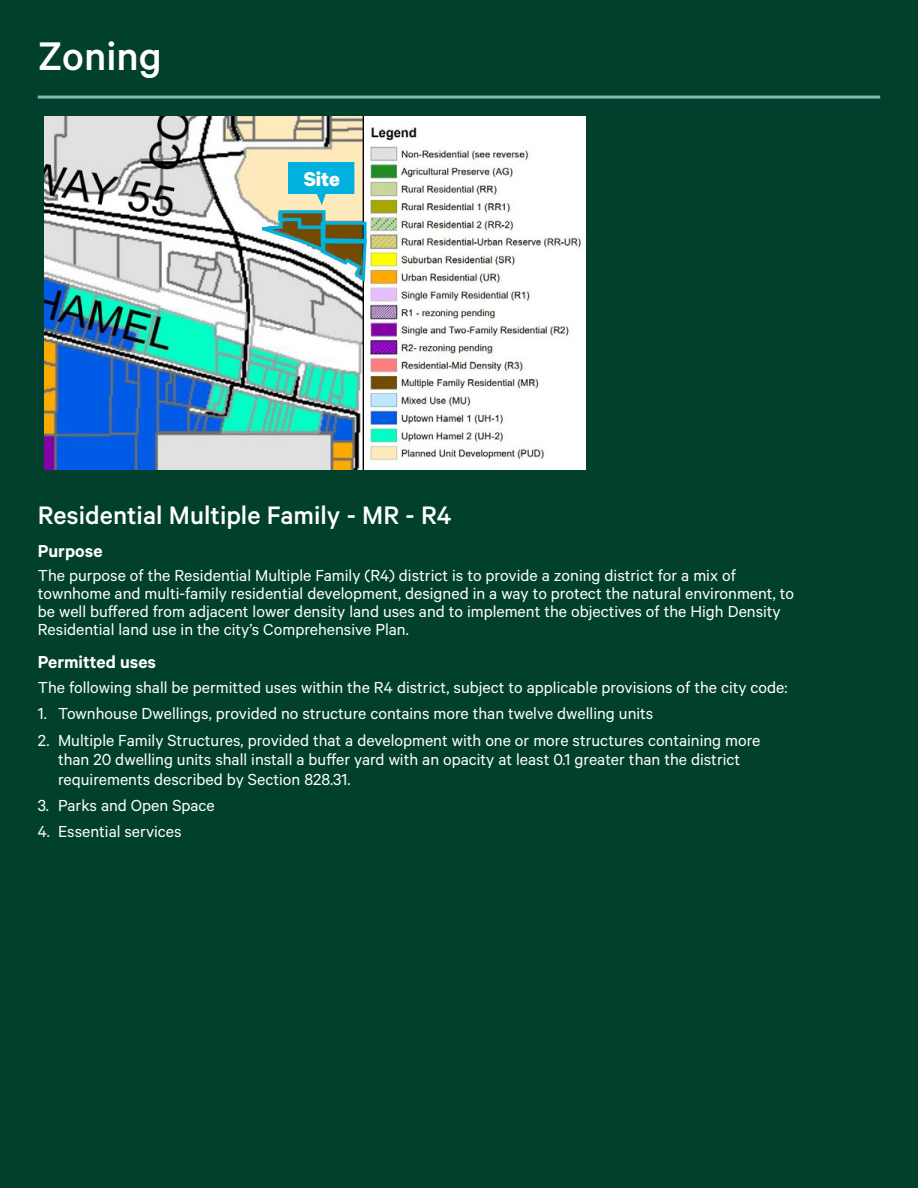
<style>
.page{position:relative;width:918px;height:1188px;background:#00402d}
.page>*{position:absolute;margin:0;border:0;box-sizing:border-box;transform-origin:0 0}
.t1{font:500 45px "Calibre";color:#fff}
.t2{font:500 28.5px "Calibre";color:#fff}
.t3{font:700 22.5px "Calibre";color:#fff}
.t4{font:600 19.5px "Calibre";color:#fff}
.t5{font:18px/18px "Calibre";color:#fff}
</style>
<div class="page">
<hr style="left:38px;top:96px;width:842px;height:3px;background:#80bcad">
<img style="left:44px;top:117px;width:320px;height:352px">
<img style="left:364px;top:117px;width:222px;height:352px">
<svg style="left:259px;top:162px;width:109px;height:123px"></svg>
<h1 class="t1" style="left:38px;top:30px;width:125px">Zoning</h1>
<p class="t3" style="left:304px;top:165px;width:38px">Site</p>
<h2 class="t2" style="left:38px;top:498px;width:415px">Residential Multiple Family - MR - R4</h2>
<p class="t4" style="left:38px;top:539px;width:66px">Purpose</p>
<p class="t5" style="left:38px;top:566px;width:758px">The purpose of the Residential Multiple Family (R4) district is to provide a zoning district for a mix of townhome and multi-family residential development, designed in a way to protect the natural environment, to be well buffered from adjacent lower density land uses and to implement the objectives of the High Density Residential land use in the city’s Comprehensive Plan.</p>
<p class="t4" style="left:38px;top:651px;width:120px">Permitted uses</p>
<p class="t5" style="left:38px;top:678px;width:751px">The following shall be permitted uses within the R4 district, subject to applicable provisions of the city code:</p>
<p class="t5" style="left:38px;top:704px;width:617px">1. Townhouse Dwellings, provided no structure contains more than twelve dwelling units</p>
<p class="t5" style="left:58px;top:730px;width:704px;line-height:19.5px;text-indent:-20px">2. Multiple Family Structures, provided that a development with one or more structures containing more than 20 dwelling units shall install a buffer yard with an opacity at least 0.1 greater than the district requirements described by Section 828.31.</p>
<p class="t5" style="left:38px;top:796px;width:178px">3. Parks and Open Space</p>
<p class="t5" style="left:38px;top:822px;width:145px">4. Essential services</p>
</div>
